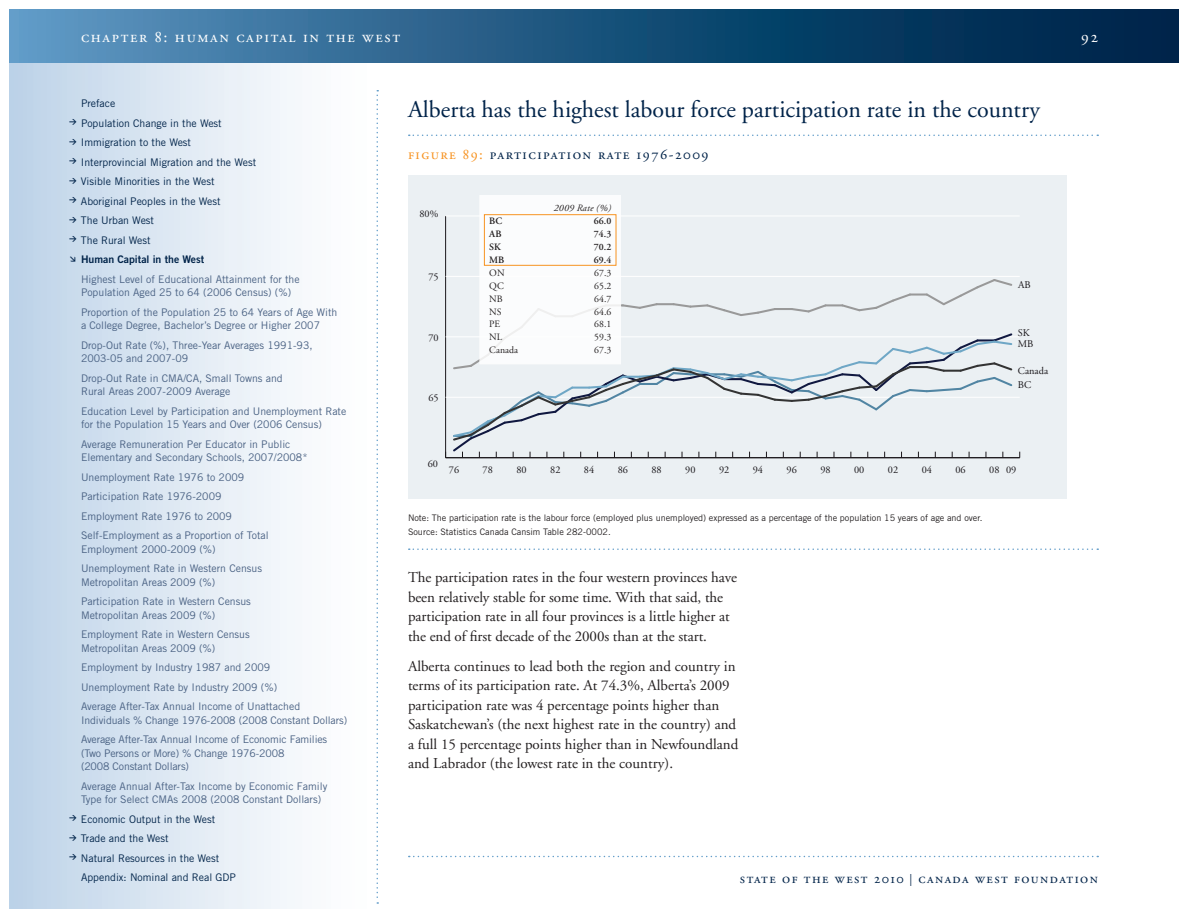
<style>
.page{position:relative;width:1188px;height:918px;background:#fff}
.page>*{position:absolute;margin:0;border:0;box-sizing:border-box;transform-origin:0 0}
._2_header_2_16pt_rul{font:24px "Adobe Garamond";color:#002349}
.t1{font:16.5px "Adobe Garamond Regular SC";letter-spacing:.1em;color:#fff}
._0_body_copy{font:15px/19.5px "Adobe Garamond";color:#231f20}
._3_figure_header_cap{font:15px "Adobe Garamond Regular SC";letter-spacing:.1em;color:#002349}
.t2{font:14.25px "Adobe Garamond Regular SC";letter-spacing:.1em;color:#002349}
.t3{font:10.5px/19.5px "Trade Gothic";color:#486082}
.t4{font:10.5px/19.5px "Trade Gothic";color:#002349}
.t5{font:10.5px "Trade Gothic Bold Two";color:#002349}
.t6{font:10.2px/10.9px "Adobe Garamond";color:#1a171b}
.Chart_Tables{font:9.75px "Adobe Garamond";color:#231f20}
.Chart_Tables-2{font:600 9.75px "Adobe Garamond";color:#231f20}
.Chart_Tables-3{font:italic 9.75px "Adobe Garamond";letter-spacing:.02em;color:#231f20}
._5_source_note_rule{font:9px/13.5px "Trade Gothic";color:#231f20}
.t7{font:700 7.5px "DIN";color:#002349}
.s1{color:#f79321}
.s2{font-size:12px}
</style>
<div class="page">
<svg style="left:409px;top:856px;width:689px;height:1px"></svg>
<div style="left:9px;top:63px;width:369px;height:846px;background:linear-gradient(to right,#bed3e8,#fff)"></div>
<svg style="left:9px;top:9px;width:1170px;height:54px;background:#225780"></svg>
<svg style="left:376px;top:90px;width:2px;height:814px"></svg>
<svg style="left:409px;top:135px;width:689px;height:1px"></svg>
<svg style="left:409px;top:548px;width:689px;height:2px"></svg>
<div style="left:408px;top:176px;width:658px;height:324px;background:#ebf0f3"></div>
<hr style="left:445px;top:216px;width:1px;height:242px;background:#1a171b">
<hr style="left:446px;top:276px;width:574px;height:1px;background:#fff">
<hr style="left:446px;top:216px;width:574px;height:1px;background:#fff">
<svg style="left:445px;top:277px;width:575px;height:181px"></svg>
<div style="left:480px;top:195px;width:141px;height:169px;background:#fff"></div>
<div style="left:484px;top:214px;width:132px;height:52px;border:1px solid #f79321"></div>
<h2 class="t1" style="left:81px;top:28px;width:321px">chapter 8: human capital in the west</h2>
<h2 class="t1" style="left:1081px;top:28px;width:18px">92</h2>
<p class="t4" style="left:69px;top:94px;width:189px;text-indent:12px">Preface<br><sup>&gt;</sup> Population Change in the West<br><sup>&gt;</sup> Immigration to the West<br><sup>&gt;</sup> Interprovincial Migration and the West <sup>&gt;</sup> Visible Minorities in the West<br><sup>&gt;</sup> Aboriginal Peoples in the West<br><sup>&gt;</sup> The Urban West<br><sup>&gt;</sup> The Rural West</p>
<p class="t5" style="left:81px;top:253px;width:125px">Human Capital in the West</p>
<p class="t3" style="left:81px;top:272px;width:220px;line-height:13.5px">Highest Level of Educational Attainment for the<br>Population Aged 25 to 64 (2006 Census) (%)</p>
<p class="t3" style="left:81px;top:305px;width:258px;line-height:13.5px">Proportion of the Population 25 to 64 Years of Age With a College Degree, Bachelor’s Degree or Higher 2007</p>
<p class="t3" style="left:81px;top:338px;width:233px;line-height:13.5px">Drop-Out Rate (%), Three-Year Averages 1991-93,<br>2003-05 and 2007-09</p>
<p class="t3" style="left:81px;top:371px;width:203px;line-height:13.5px">Drop-Out Rate in CMA/CA, Small Towns and<br>Rural Areas 2007-2009 Average</p>
<p class="t3" style="left:81px;top:404px;width:267px;line-height:13.5px">Education Level by Participation and Unemployment Rate for the Population 15 Years and Over (2006 Census)</p>
<p class="t3" style="left:81px;top:437px;width:228px;line-height:13.5px">Average Remuneration Per Educator in Public<br>Elementary and Secondary Schools, 2007/2008*</p>
<p class="t3" style="left:81px;top:467px;width:189px">Unemployment Rate 1976 to 2009<br>Participation Rate 1976-2009<br>Employment Rate 1976 to 2009<br>Self-Employment as a Proportion of Total</p>
<p class="t3" style="left:81px;top:539px;width:183px">Employment 2000-2009 (%)<br>Unemployment Rate in Western Census</p>
<p class="t3" style="left:81px;top:572px;width:171px">Metropolitan Areas 2009 (%)<br>Participation Rate in Western Census</p>
<p class="t3" style="left:81px;top:605px;width:170px">Metropolitan Areas 2009 (%)<br>Employment Rate in Western Census</p>
<p class="t3" style="left:81px;top:638px;width:221px">Metropolitan Areas 2009 (%)<br>Employment by Industry 1987 and 2009<br>Unemployment Rate by Industry 2009 (%)<br>Average After-Tax Annual Income of Unattached</p>
<p class="t3" style="left:81px;top:710px;width:268px">Individuals % Change 1976-2008 (2008 Constant Dollars)<br>Average After-Tax Annual Income of Economic Families</p>
<p class="t3" style="left:81px;top:746px;width:205px;line-height:13.5px">(Two Persons or More) % Change 1976-2008 (2008 Constant Dollars)</p>
<p class="t3" style="left:81px;top:779px;width:248px;line-height:13.5px">Average Annual After-Tax Income by Economic Family<br>Type for Select CMAs 2008 (2008 Constant Dollars)</p>
<p class="t4" style="left:69px;top:809px;width:148px"><sup>&gt;</sup> Economic Output in the West</p>
<p class="t4" style="left:69px;top:829px;width:101px"><sup>&gt;</sup> Trade and the West</p>
<p class="t4" style="left:69px;top:848px;width:152px"><sup>&gt;</sup> Natural Resources in the West</p>
<p class="t4" style="left:81px;top:868px;width:156px">Appendix: Nominal and Real GDP</p>
<p class="t7" style="left:77px;top:130px;width:9px;rotate:-180deg">≤</p>
<p class="t7" style="left:77px;top:265px;width:9px;rotate:-180deg">≤</p>
<p class="_2_header_2_16pt_rul" style="left:408px;top:96px;width:633px">Alberta has the highest labour force participation rate in the country</p>
<p class="_3_figure_header_cap" style="left:408px;top:147px;width:302px"><span class="s1">figure 89:</span> participation rate 1976-2009</p>
<p class="t6" style="left:420px;top:209px;width:20px">80%</p>
<p class="t6" style="left:428px;top:272px;width:12px">75</p>
<p class="t6" style="left:428px;top:332px;width:12px">70</p>
<p class="t6" style="left:428px;top:393px;width:12px">65</p>
<p class="Chart_Tables-3" style="left:554px;top:202px;width:59px">2009 Rate (%)</p>
<p class="Chart_Tables-2" style="left:489px;top:215px;width:14px">BC</p>
<p class="Chart_Tables-2" style="left:594px;top:215px;width:19px">66.0</p>
<p class="Chart_Tables-2" style="left:489px;top:228px;width:14px">AB</p>
<p class="Chart_Tables-2" style="left:594px;top:228px;width:19px">74.3</p>
<p class="Chart_Tables-2" style="left:489px;top:241px;width:13px">SK</p>
<p class="Chart_Tables-2" style="left:594px;top:241px;width:19px">70.2</p>
<p class="Chart_Tables-2" style="left:489px;top:254px;width:17px">MB</p>
<p class="Chart_Tables-2" style="left:594px;top:254px;width:19px">69.4</p>
<p class="Chart_Tables" style="left:489px;top:267px;width:17px">ON</p>
<p class="Chart_Tables" style="left:594px;top:267px;width:19px">67.3</p>
<p class="Chart_Tables" style="left:489px;top:280px;width:16px">QC</p>
<p class="Chart_Tables" style="left:594px;top:280px;width:19px">65.2</p>
<p class="Chart_Tables" style="left:489px;top:293px;width:15px">NB</p>
<p class="Chart_Tables" style="left:594px;top:293px;width:19px">64.7</p>
<p class="Chart_Tables" style="left:489px;top:306px;width:14px">NS</p>
<p class="Chart_Tables" style="left:594px;top:306px;width:19px">64.6</p>
<p class="Chart_Tables" style="left:489px;top:319px;width:12px">PE</p>
<p class="Chart_Tables" style="left:594px;top:319px;width:19px">68.1</p>
<p class="Chart_Tables" style="left:489px;top:332px;width:15px">NL</p>
<p class="Chart_Tables" style="left:594px;top:332px;width:19px">59.3</p>
<p class="Chart_Tables" style="left:489px;top:345px;width:30px">Canada</p>
<p class="Chart_Tables" style="left:594px;top:345px;width:19px">67.3</p>
<p class="t6" style="left:1018px;top:280px;width:14px">AB</p>
<p class="t6" style="left:1018px;top:327px;width:17px">SK<br>MB</p>
<p class="t6" style="left:1018px;top:365px;width:32px">Canada</p>
<p class="t6" style="left:1018px;top:380px;width:15px">BC</p>
<p class="t6" style="left:428px;top:458px;width:12px">60</p>
<p class="t6" style="left:449px;top:465px;width:12px">76</p>
<p class="t6" style="left:483px;top:465px;width:12px">78</p>
<p class="t6" style="left:516px;top:465px;width:12px">80</p>
<p class="t6" style="left:550px;top:465px;width:12px">82</p>
<p class="t6" style="left:584px;top:465px;width:12px">84</p>
<p class="t6" style="left:618px;top:465px;width:12px">86</p>
<p class="t6" style="left:652px;top:465px;width:12px">88</p>
<p class="t6" style="left:685px;top:465px;width:12px">90</p>
<p class="t6" style="left:719px;top:465px;width:12px">92</p>
<p class="t6" style="left:753px;top:465px;width:12px">94</p>
<p class="t6" style="left:787px;top:465px;width:12px">96</p>
<p class="t6" style="left:820px;top:465px;width:12px">98</p>
<p class="t6" style="left:854px;top:465px;width:12px">00</p>
<p class="t6" style="left:888px;top:465px;width:12px">02</p>
<p class="t6" style="left:922px;top:465px;width:12px">04</p>
<p class="t6" style="left:955px;top:465px;width:12px">06</p>
<p class="t6" style="left:989px;top:465px;width:29px">08 09</p>
<p class="_5_source_note_rule" style="left:408px;top:511px;width:576px">Note: The participation rate is the labour force (employed plus unemployed) expressed as a percentage of the population 15 years of age and over.<br>Source: Statistics Canada Cansim Table 282-0002.</p>
<p class="_0_body_copy" style="left:408px;top:568px;width:331px">The participation rates in the four western provinces have been relatively stable for some time. With that said, the participation rate in all four provinces is a little higher at the end of first decade of the 2000s than at the start.</p>
<p class="_0_body_copy" style="left:408px;top:657px;width:332px">Alberta continues to lead both the region and country in terms of its participation rate. At 74.3%, Alberta’s 2009 participation rate was 4 percentage points higher than Saskatchewan’s (the next highest rate in the country) and a full 15 percentage points higher than in Newfoundland and Labrador (the lowest rate in the country).</p>
<h3 class="t2" style="left:740px;top:871px;width:360px">state of the west 2010 <span class="s2">|</span> canada west foundation</h3>
</div>
